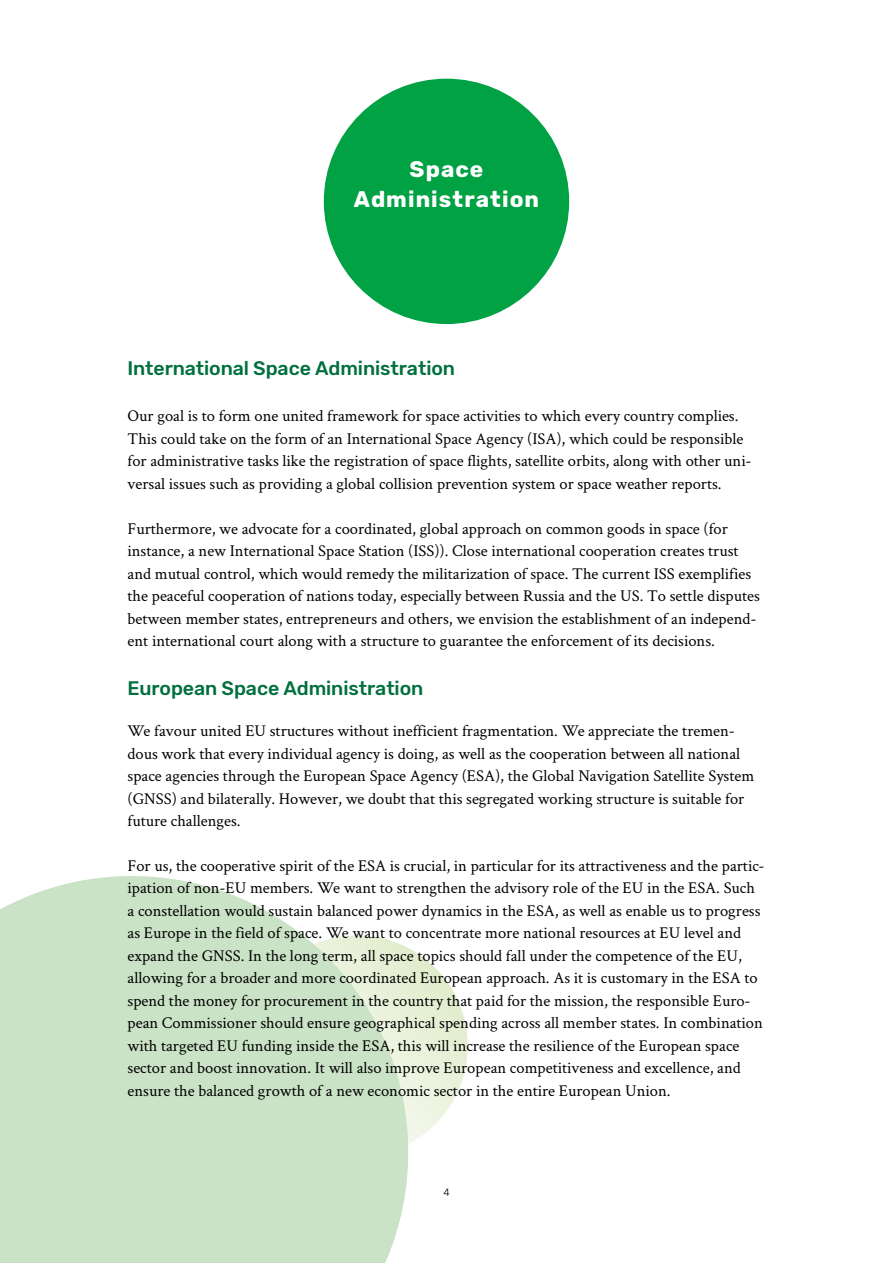
<style>
.page{position:relative;width:893px;height:1263px;background:#fff}
.page>*{position:absolute;margin:0;border:0;box-sizing:border-box;transform-origin:0 0}
.Chapter_name_Rubik_B{font:700 22.5px/30px "Rubik";letter-spacing:.05em;color:#fff;text-align:center}
.Headline_2_Rubik{font:500 19.5px "Rubik";letter-spacing:-.005em;color:#00703c}
.Crimson_Text_Reg_11{font:16.5px/22.5px "Crimson Text";color:#000}
.t1{font:300 10.5px "Rubik";color:#000}
</style>
<div class="page">
<div style="left:324px;top:79px;width:245px;height:245px;background:#00a244;border-radius:50%"></div>
<svg style="left:247px;top:935px;width:221px;height:221px;background:#e8f0d8"></svg>
<svg style="left:0;top:876px;width:408px;height:387px;background:#cfe4ca"></svg>
<p class="Chapter_name_Rubik_B" style="left:354px;top:155px;width:187px">Space<br>Administration</p>
<p class="Headline_2_Rubik" style="left:128px;top:357px;width:329px">International Space Administration</p>
<p class="Crimson_Text_Reg_11" style="left:128px;top:404px;width:625px">Our goal is to form one united framework for space activities to which every country complies.<br>This could take on the form of an International Space Agency (ISA), which could be responsible for administrative tasks like the registration of space flights, satellite orbits, along with other uni&shy;versal issues such as providing a global collision prevention system or space weather reports.</p>
<p class="Crimson_Text_Reg_11" style="left:128px;top:516px;width:634px">Furthermore, we advocate for a coordinated, global approach on common goods in space (for instance, a new International Space Station (ISS)). Close international cooperation creates trust and mutual control, which would remedy the militarization of space. The current ISS exemplifies the peaceful cooperation of nations today, especially between Russia and the US. To settle disputes between member states, entrepreneurs and others, we envision the establishment of an independ&shy;ent international court along with a structure to guarantee the enforcement of its decisions.</p>
<p class="Headline_2_Rubik" style="left:128px;top:677px;width:297px">European Space Administration</p>
<p class="Crimson_Text_Reg_11" style="left:128px;top:719px;width:628px">We favour united EU structures without inefficient fragmentation. We appreciate the tremen&shy;dous work that every individual agency is doing, as well as the cooperation between all national space agencies through the European Space Agency (ESA), the Global Navigation Satellite System (GNSS) and bilaterally. However, we doubt that this segregated working structure is suitable for future challenges.</p>
<p class="Crimson_Text_Reg_11" style="left:128px;top:854px;width:639px">For us, the cooperative spirit of the ESA is crucial, in particular for its attractiveness and the partic&shy;ipation of non-EU members. We want to strengthen the advisory role of the EU in the ESA. Such a constellation would sustain balanced power dynamics in the ESA, as well as enable us to progress as Europe in the field of space. We want to concentrate more national resources at EU level and expand the GNSS. In the long term, all space topics should fall under the competence of the EU, allowing for a broader and more coordinated European approach. As it is customary in the ESA to spend the money for procurement in the country that paid for the mission, the responsible Euro&shy;pean Commissioner should ensure geographical spending across all member states. In combination with targeted EU funding inside the ESA, this will increase the resilience of the European space sector and boost innovation. It will also improve European competitiveness and excellence, and ensure the balanced growth of a new economic sector in the entire European Union.</p>
<p class="t1" style="left:443px;top:1187px;width:8px">4</p>
</div>
